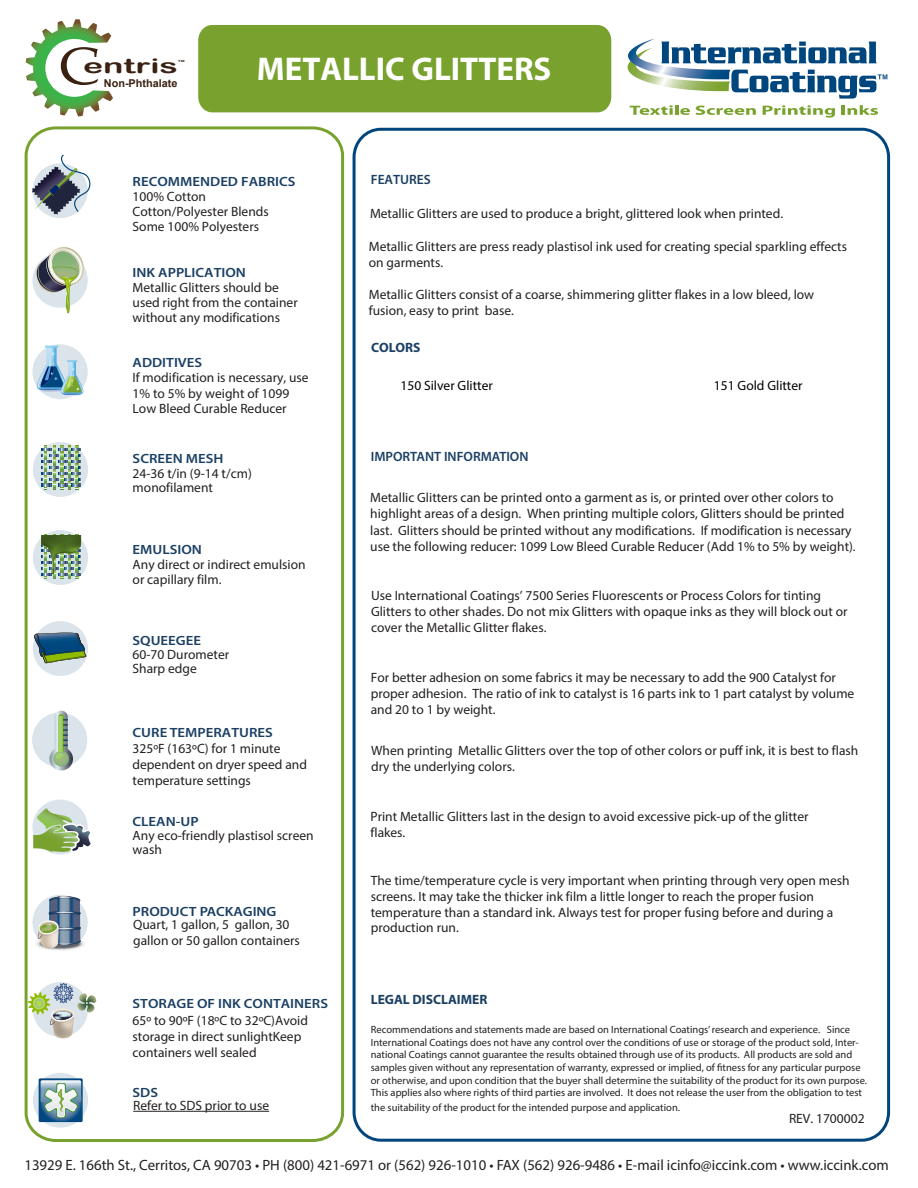
<style>
.page{position:relative;width:918px;height:1188px;background:#fff}
.page>*{position:absolute;margin:0;border:0;box-sizing:border-box;transform-origin:0 0}
.t1{font:53.1px "Book Antiqua";color:#3a2111;scale:1.08 1}
.t2{font:700 33px "Myriad Pro";color:#fff}
.t3{font:20.25px "Arial Rounded MT Bold";color:#3a2111;scale:1.66 1}
.t4{font:14.85px "Myriad Pro";color:#231f20}
.t5{font:13.5px/16.2px "Myriad Pro";color:#231f20}
.t6{font:13.5px "Myriad Pro";color:#000}
.t7{font:600 13.5px "Myriad Pro";color:#1b4064}
.t8{font:700 13.5px "Myriad Pro";color:#1b4064}
.t9{font:600 13.35px "Myriad Pro";color:#1b4064;scale:1.11 1}
.t10{font:700 10.8px "Arial";color:#3a2111}
.t11{font:10.5px/12.6px "Myriad Pro";color:#231f20}
.t12{font:2.85px "Arial Rounded MT Bold";color:#3a2111;scale:1.66 1}
</style>
<div class="page">
<div style="left:25px;top:126px;width:319px;height:1016px;border:3px solid #78a22d;border-radius:29px"></div>
<svg style="left:628px;top:39px;width:259px;height:60px"></svg>
<svg style="left:630px;top:105px;width:60px;height:10px"></svg>
<svg style="left:696px;top:106px;width:60px;height:9px"></svg>
<svg style="left:763px;top:105px;width:72px;height:13px"></svg>
<svg style="left:842px;top:105px;width:36px;height:10px"></svg>
<div style="left:353px;top:128px;width:537px;height:1014px;border:3px solid #00467e;border-radius:27px"></div>
<svg style="left:26px;top:19px;width:87px;height:97px"></svg>
<div style="left:32px;top:344px;width:56px;height:55px;background:#dbe4ea;border-radius:50%"></div>
<div style="left:33px;top:442px;width:55px;height:55px;background:#dbe4ea;border-radius:50%"></div>
<div style="left:33px;top:530px;width:55px;height:55px;background:#dbe4ea;border-radius:50%"></div>
<div style="left:33px;top:621px;width:55px;height:55px;background:#dbe4ea;border-radius:50%"></div>
<div style="left:32px;top:713px;width:55px;height:54px;background:#dbe4ea;border-radius:50%"></div>
<div style="left:32px;top:800px;width:56px;height:54px;background:#dbe4ea;border-radius:50%"></div>
<div style="left:32px;top:895px;width:56px;height:55px;background:#dbe4ea;border-radius:50%"></div>
<svg style="left:33px;top:1073px;width:55px;height:55px"></svg>
<svg style="left:32px;top:155px;width:59px;height:60px"></svg>
<svg style="left:34px;top:247px;width:52px;height:67px"></svg>
<svg style="left:36px;top:346px;width:48px;height:50px"></svg>
<svg style="left:42px;top:446px;width:39px;height:44px"></svg>
<svg style="left:41px;top:535px;width:40px;height:44px"></svg>
<svg style="left:34px;top:633px;width:53px;height:31px"></svg>
<svg style="left:49px;top:711px;width:24px;height:60px"></svg>
<hr style="left:59px;top:717px;width:3px;height:34px;background:#a2d071">
<svg style="left:33px;top:808px;width:58px;height:45px"></svg>
<div style="left:36px;top:937px;width:49px;height:14px;background:#f8f8f9;border-radius:50%"></div>
<div style="left:36px;top:937px;width:49px;height:13px;background:#f6f6f7;border-radius:50%"></div>
<svg style="left:35px;top:896px;width:46px;height:54px"></svg>
<svg style="left:28px;top:983px;width:68px;height:58px"></svg>
<svg style="left:39px;top:1078px;width:44px;height:44px;background:#82a5b1"></svg>
<div style="left:198px;top:25px;width:413px;height:87px;background:#78a22d;border-radius:15px"></div>
<hr style="left:133px;top:1111px;width:136px;height:1px;background:#231f20">
<p class="t1" style="left:59px;top:29px;width:39px">C</p>
<p class="t3" style="left:83px;top:53px;width:59px">entris</p>
<p class="t12" style="left:178px;top:59px;width:6px">TM</p>
<p class="t10" style="left:104px;top:76px;width:75px">Non-Phthalate</p>
<p class="t2" style="left:257px;top:47px;width:296px">METALLIC GLITTERS</p>
<p class="t9" style="left:133px;top:173px;width:148px">RECOMMENDED FABRICS</p>
<p class="t5" style="left:133px;top:189px;width:138px;line-height:14.9px">100% Cotton<br>Cotton/Polyester Blends<br>Some 100% Polyesters</p>
<p class="t9" style="left:133px;top:264px;width:104px">INK APPLICATION</p>
<p class="t5" style="left:133px;top:279px;width:167px;line-height:15.1px">Metallic Glitters should be used right from the container without any modifications</p>
<p class="t9" style="left:133px;top:354px;width:64px">ADDITIVES</p>
<p class="t5" style="left:133px;top:370px;width:178px;line-height:15.3px">If modification is necessary, use<br>1% to 5% by weight of 1099<br>Low Bleed Curable Reducer</p>
<p class="t9" style="left:133px;top:450px;width:83px">SCREEN MESH</p>
<p class="t5" style="left:133px;top:466px;width:121px;line-height:14.4px">24-36 t/in (9-14 t/cm) monofilament</p>
<p class="t9" style="left:133px;top:541px;width:64px">EMULSION</p>
<p class="t5" style="left:133px;top:557px;width:175px;line-height:15.1px">Any direct or indirect emulsion or capillary film.</p>
<p class="t9" style="left:133px;top:632px;width:63px">SQUEEGEE</p>
<p class="t5" style="left:133px;top:647px;width:98px;line-height:14.1px">60-70 Durometer<br>Sharp edge</p>
<p class="t9" style="left:133px;top:724px;width:128px">CURE TEMPERATURES</p>
<p class="t5" style="left:133px;top:740px;width:176px">325ºF (163ºC) for 1 minute dependent on dryer speed and temperature settings</p>
<p class="t9" style="left:133px;top:813px;width:61px">CLEAN-UP</p>
<p class="t5" style="left:133px;top:828px;width:183px;line-height:14.2px">Any eco-friendly plastisol screen wash</p>
<p class="t9" style="left:133px;top:903px;width:131px">PRODUCT PACKAGING</p>
<p class="t5" style="left:133px;top:916px;width:168px">Quart, 1 gallon, 5 gallon, 30 gallon or 50 gallon containers</p>
<p class="t9" style="left:133px;top:995px;width:178px">STORAGE OF INK CONTAINERS</p>
<p class="t5" style="left:133px;top:1012px;width:177px">65º to 90ºF (18ºC to 32ºC)Avoid storage in direct sunlightKeep containers well sealed</p>
<p class="t9" style="left:133px;top:1084px;width:25px">SDS</p>
<p class="t5" style="left:133px;top:1097px;width:137px">Refer to SDS prior to use</p>
<p class="t7" style="left:371px;top:171px;width:62px">FEATURES</p>
<p class="t5" style="left:370px;top:205px;width:415px">Metallic Glitters are used to produce a bright, glittered look when printed.</p>
<p class="t5" style="left:369px;top:239px;width:480px;line-height:15.6px">Metallic Glitters are press ready plastisol ink used for creating special sparkling effects on garments.</p>
<p class="t5" style="left:369px;top:286px;width:447px">Metallic Glitters consist of a coarse, shimmering glitter flakes in a low bleed, low fusion, easy to print base.</p>
<p class="t8" style="left:371px;top:339px;width:51px">COLORS</p>
<p class="t6" style="left:400px;top:377px;width:94px">150 Silver Glitter</p>
<p class="t6" style="left:714px;top:377px;width:90px">151 Gold Glitter</p>
<p class="t7" style="left:371px;top:448px;width:159px">IMPORTANT INFORMATION</p>
<p class="t5" style="left:370px;top:489px;width:487px">Metallic Glitters can be printed onto a garment as is, or printed over other colors to highlight areas of a design. When printing multiple colors, Glitters should be printed last. Glitters should be printed without any modifications. If modification is necessary use the following reducer: 1099 Low Bleed Curable Reducer (Add 1% to 5% by weight).</p>
<p class="t5" style="left:371px;top:587px;width:478px">Use International Coatings’ 7500 Series Fluorescents or Process Colors for tinting<br>Glitters to other shades. Do not mix Glitters with opaque inks as they will block out or cover the Metallic Glitter flakes.</p>
<p class="t5" style="left:371px;top:669px;width:485px">For better adhesion on some fabrics it may be necessary to add the 900 Catalyst for proper adhesion. The ratio of ink to catalyst is 16 parts ink to 1 part catalyst by volume and 20 to 1 by weight.</p>
<p class="t5" style="left:371px;top:742px;width:489px">When printing Metallic Glitters over the top of other colors or puff ink, it is best to flash dry the underlying colors.</p>
<p class="t5" style="left:371px;top:808px;width:439px">Print Metallic Glitters last in the design to avoid excessive pick-up of the glitter flakes.</p>
<p class="t5" style="left:371px;top:873px;width:481px;line-height:15.6px">The time/temperature cycle is very important when printing through very open mesh screens. It may take the thicker ink film a little longer to reach the proper fusion temperature than a standard ink. Always test for proper fusing before and during a production run.</p>
<p class="t8" style="left:371px;top:990px;width:118px">LEGAL DISCLAIMER</p>
<p class="t11" style="left:371px;top:1023px;width:498px">Recommendations and statements made are based on International Coatings’ research and experience. Since International Coatings does not have any control over the conditions of use or storage of the product sold, Inter&shy;national Coatings cannot guarantee the results obtained through use of its products. All products are sold and samples given without any representation of warranty, expressed or implied, of fitness for any particular purpose or otherwise, and upon condition that the buyer shall determine the suitability of the product for its own purpose.<br>This applies also where rights of third parties are involved. It does not release the user from the obligation to test</p>
<p class="t11" style="left:371px;top:1101px;width:311px">the suitability of the product for the intended purpose and application.</p>
<p class="t5" style="left:789px;top:1111px;width:77px">REV. 1700002</p>
<p class="t4" style="left:24px;top:1156px;width:866px">13929 E. 166th St., Cerritos, CA 90703 • PH (800) 421-6971 or (562) 926-1010 • FAX (562) 926-9486 • E-mail icinfo@iccink.com • www.iccink.com</p>
</div>
